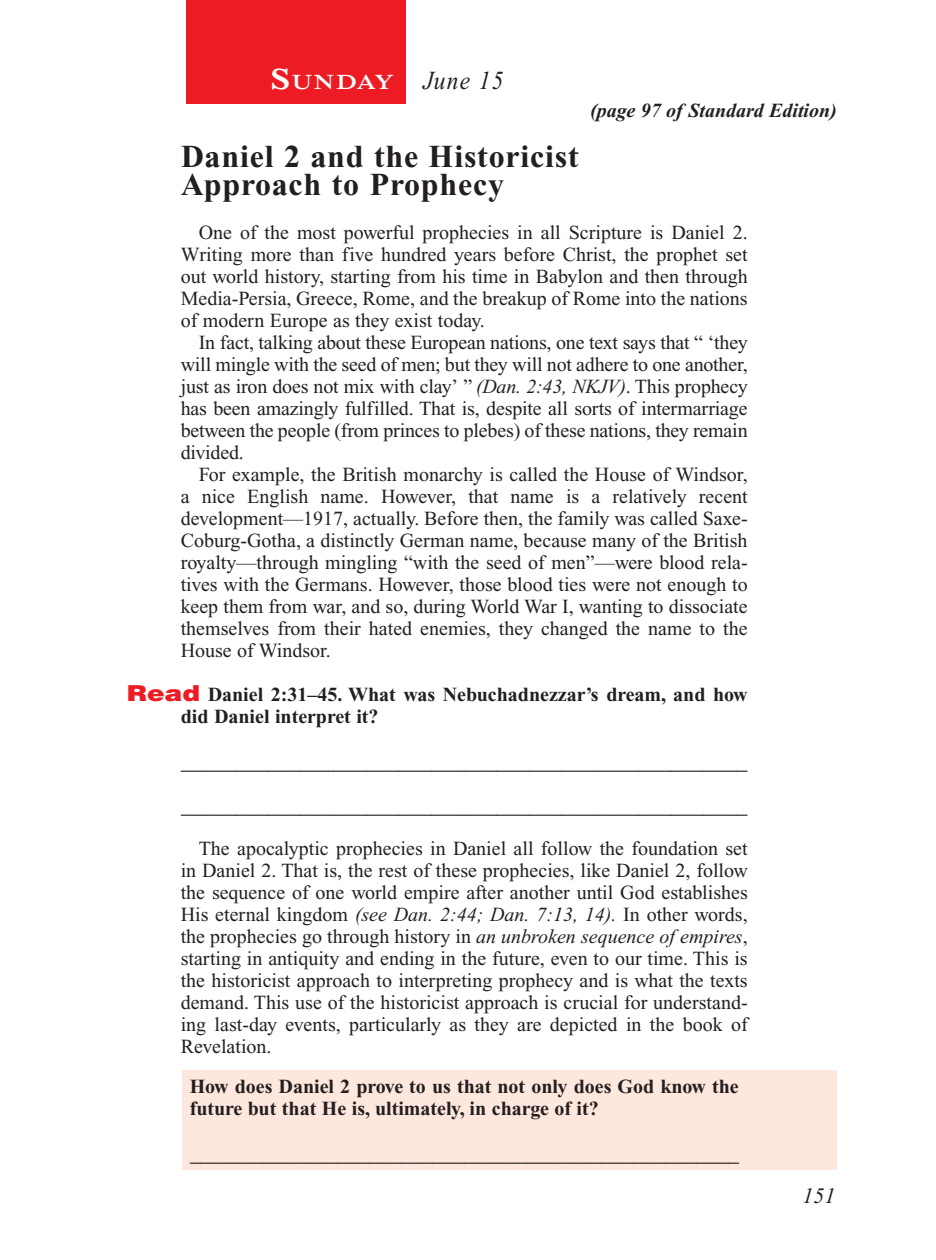
<style>
.page{position:relative;width:936px;height:1260px;background:#fff}
.page>*{position:absolute;margin:0;border:0;box-sizing:border-box;transform-origin:0 0}
.Head{font:700 32px/28px "Times New Roman PS Std";letter-spacing:.025em;color:#231f20}
.Lesson_Dates{font:italic 26px "Times New Roman PS Std";letter-spacing:.05em;color:#231f20;scale:.9 1}
.Blank_Lines{font:22px "Times New Roman PS Std";color:#231f20}
.Blank_Lines_In_Scree{font:22px "Times New Roman PS Std";color:#231f20;scale:.96 1}
.PageNumbers{font:italic 22px "Times New Roman PS Std";color:#231f20}
.Daily_Header{font:600 21px "Times NRMT Std";letter-spacing:.045em;color:#fff;scale:1.1 1}
.Body{font:20px/22px "Times New Roman PS Std";color:#231f20;text-align:justify}
.x-screened_box-text{font:700 20px/22px "Times New Roman PS Std";color:#231f20}
.Question{font:700 20px/22px "Times New Roman PS Std";color:#231f20}
.Page_from_SE{font:italic 700 20px "Times New Roman PS Std";color:#231f20}
.s1{font-size:30px}
.s2{font-style:italic}
.s3{font-family:"Helvetica LT Std";font-weight:900;font-size:22px;color:#ed1c24}
</style>
<div class="page">
<div style="left:186px;top:0;width:220px;height:103px;background:#ed1c24"></div>
<div style="left:183px;top:1071px;width:654px;height:99px;background:#fee7dd"></div>
<p class="Daily_Header" style="left:270px;top:70px;width:114px"><span class="s1">S</span>UNDAY</p>
<p class="Lesson_Dates" style="left:423px;top:66px;width:91px">June 15</p>
<p class="Page_from_SE" style="left:590px;top:100px;width:248px">(page 97 of Standard Edition)</p>
<p class="Head" style="left:181px;top:142px;width:400px">Daniel 2 and the Historicist<br>Approach to Prophecy</p>
<p class="Body" style="left:181px;top:221px;width:568px;text-indent:18px">One of the most powerful prophecies in all Scripture is Daniel 2.<br>Writing more than five hundred years before Christ, the prophet set out world history, starting from his time in Babylon and then through Media-Persia, Greece, Rome, and the breakup of Rome into the nations of modern Europe as they exist today.</p>
<p class="Body" style="left:181px;top:331px;width:569px;text-indent:18px">In fact, talking about these European nations, one text says that “ ‘they will mingle with the seed of men; but they will not adhere to one another, just as iron does not mix with clay’ ” <span class="s2">(Dan. 2:43, NKJV)</span>. This prophecy has been amazingly fulfilled. That is, despite all sorts of intermarriage between the people (from princes to plebes) of these nations, they remain divided.</p>
<p class="Body" style="left:181px;top:463px;width:569px;text-indent:18px">For example, the British monarchy is called the House of Windsor, a nice English name. However, that name is a relatively recent development—1917, actually. Before then, the family was called Saxe-Coburg-Gotha, a distinctly German name, because many of the British royalty—through mingling “with the seed of men”—were blood rela&shy;tives with the Germans. However, those blood ties were not enough to keep them from war, and so, during World War I, wanting to dissociate themselves from their hated enemies, they changed the name to the House of Windsor.</p>
<p class="Question" style="left:181px;top:683px;width:568px;text-indent:-54px"><span class="s3">Read</span> Daniel 2:31–45. What was Nebuchadnezzar’s dream, and how did Daniel interpret it?</p>
<p class="Blank_Lines" style="left:181px;top:749px;width:568px">____________________________________________________</p>
<p class="Blank_Lines" style="left:181px;top:793px;width:568px">____________________________________________________</p>
<p class="Body" style="left:181px;top:837px;width:569px;text-indent:18px">The apocalyptic prophecies in Daniel all follow the foundation set in Daniel 2. That is, the rest of these prophecies, like Daniel 2, follow the sequence of one world empire after another until God establishes His eternal kingdom <span class="s2">(see Dan. 2:44; Dan. 7:13, 14).</span> In other words, the prophecies go through history in <span class="s2">an unbroken sequence of empires</span>, starting in antiquity and ending in the future, even to our time. This is the historicist approach to interpreting prophecy and is what the texts demand. This use of the historicist approach is crucial for understand&shy;ing last-day events, particularly as they are depicted in the book of Revelation.</p>
<p class="x-screened_box-text" style="left:190px;top:1075px;width:551px">How does Daniel 2 prove to us that not only does God know the future but that He is, ultimately, in charge of it?</p>
<p class="Blank_Lines_In_Scree" style="left:190px;top:1141px;width:573px">____________________________________________________</p>
<p class="PageNumbers" style="left:802px;top:1184px;width:34px">151</p>
</div>
